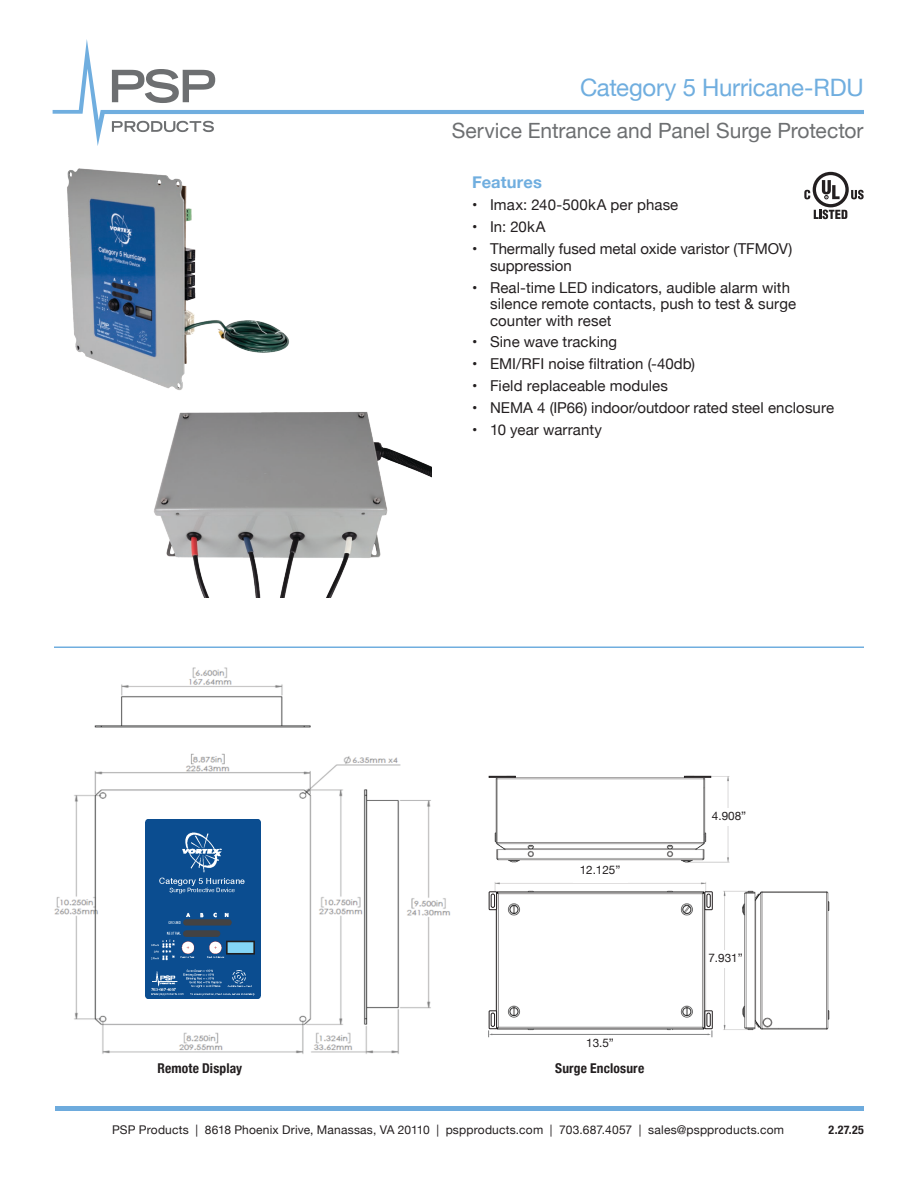
<style>
.page{position:relative;width:918px;height:1188px;background:#fff}
.page>*{position:absolute;margin:0;border:0;box-sizing:border-box;transform-origin:0 0}
.t1{font:24px "Helvetica Neue";letter-spacing:-.01em;color:#70aedf}
.t2{font:21px "Helvetica Neue";color:#6d6f71}
.t3{font:700 16.5px "Helvetica Neue";letter-spacing:.01em;color:#70aedf}
.t4{font:15px/16.5px "Helvetica Neue";letter-spacing:.005em;color:#231f20}
.Diagram_Titles{font:700 condensed 13.5px "Helvetica Neue";letter-spacing:.01em;color:#231f20}
.t5{font:12px "Helvetica Neue";letter-spacing:.015em;color:#231f20}
.t6{font:700 condensed 12px "Helvetica Neue";color:#231f20}
.t7{font:11.7px "Helvetica Neue";color:#231f20}
</style>
<div class="page">
<hr style="left:55px;top:1107px;width:809px;height:4px;background:#6eabdd">
<svg style="left:53px;top:39px;width:811px;height:107px"></svg>
<svg style="left:112px;top:121px;width:102px;height:11px"></svg>
<svg style="left:112px;top:69px;width:103px;height:34px"></svg>
<hr style="left:54px;top:646px;width:810px;height:2px;background:#70aedf">
<svg style="left:814px;top:210px;width:33px;height:9px"></svg>
<svg style="left:851px;top:190px;width:13px;height:9px"></svg>
<svg style="left:813px;top:172px;width:36px;height:35px"></svg>
<svg style="left:816px;top:175px;width:29px;height:29px"></svg>
<svg style="left:822px;top:180px;width:18px;height:19px"></svg>
<svg style="left:804px;top:190px;width:6px;height:9px"></svg>
<img style="left:54px;top:667px;width:397px;height:387px">
<img style="left:146px;top:820px;width:114px;height:179px">
<img style="left:489px;top:775px;width:341px;height:263px">
<div style="left:574px;top:866px;width:54px;height:17px;background:#fff"></div>
<div style="left:709px;top:808px;width:54px;height:17px;background:#fff"></div>
<div style="left:710px;top:950px;width:32px;height:18px;background:#fff"></div>
<hr style="left:492px;top:1034px;width:216px;height:1px;background:#808182">
<div style="left:489px;top:776px;width:27px;height:2px;border:1px solid #231f20"></div>
<div style="left:489px;top:892px;width:8px;height:18px;border:1px solid #231f20"></div>
<div style="left:491px;top:894px;width:4px;height:14px;border:1px solid #231f20;border-radius:2px"></div>
<div style="left:489px;top:1011px;width:8px;height:18px;border:1px solid #231f20"></div>
<div style="left:491px;top:1013px;width:4px;height:14px;border:1px solid #231f20;border-radius:2px"></div>
<div style="left:705px;top:892px;width:7px;height:18px;border:1px solid #231f20"></div>
<div style="left:707px;top:894px;width:3px;height:14px;border:1px solid #231f20;border-radius:2px"></div>
<div style="left:705px;top:1011px;width:7px;height:18px;border:1px solid #231f20"></div>
<div style="left:684px;top:776px;width:27px;height:2px;border:1px solid #231f20"></div>
<svg style="left:707px;top:1013px;width:6px;height:24px"></svg>
<svg style="left:488px;top:1030px;width:4px;height:7px"></svg>
<img style="left:67px;top:168px;width:223px;height:222px">
<img style="left:154px;top:412px;width:278px;height:185px">
<p class="t1" style="left:580px;top:71px;width:285px">Category 5 Hurricane-RDU</p>
<p class="t2" style="left:452px;top:116px;width:413px">Service Entrance and Panel Surge Protector</p>
<p class="t3" style="left:472px;top:170px;width:71px">Features</p>
<p class="t4" style="left:472px;top:198px;width:208px">• Imax: 240-500kA per phase</p>
<p class="t4" style="left:472px;top:220px;width:75px">• In: 20kA</p>
<p class="t4" style="left:490px;top:241px;width:304px;text-indent:-18px">• Thermally fused metal oxide varistor (TFMOV) suppression</p>
<p class="t4" style="left:490px;top:280px;width:308px;text-indent:-18px">• Real-time LED indicators, audible alarm with silence remote contacts, push to test &amp; surge counter with reset</p>
<p class="t4" style="left:472px;top:335px;width:147px">• Sine wave tracking</p>
<p class="t4" style="left:472px;top:357px;width:225px">• EMI/RFI noise filtration (-40db)</p>
<p class="t4" style="left:472px;top:379px;width:198px">• Field replaceable modules</p>
<p class="t4" style="left:472px;top:400px;width:364px">• NEMA 4 (IP66) indoor/outdoor rated steel enclosure</p>
<p class="t4" style="left:472px;top:422px;width:132px">• 10 year warranty</p>
<p class="t7" style="left:580px;top:862px;width:42px">12.125”</p>
<p class="t7" style="left:586px;top:1034px;width:29px">13.5”</p>
<p class="Diagram_Titles" style="left:157px;top:1057px;width:86px">Remote Display</p>
<p class="Diagram_Titles" style="left:555px;top:1057px;width:91px">Surge Enclosure</p>
<p class="t7" style="left:712px;top:808px;width:36px">4.908”</p>
<p class="t7" style="left:708px;top:950px;width:36px">7.931”</p>
<p class="t5" style="left:112px;top:1121px;width:674px">PSP Products | 8618 Phoenix Drive, Manassas, VA 20110 | pspproducts.com | 703.687.4057 | sales@pspproducts.com</p>
<p class="t6" style="left:829px;top:1120px;width:37px">2.27.25</p>
</div>
